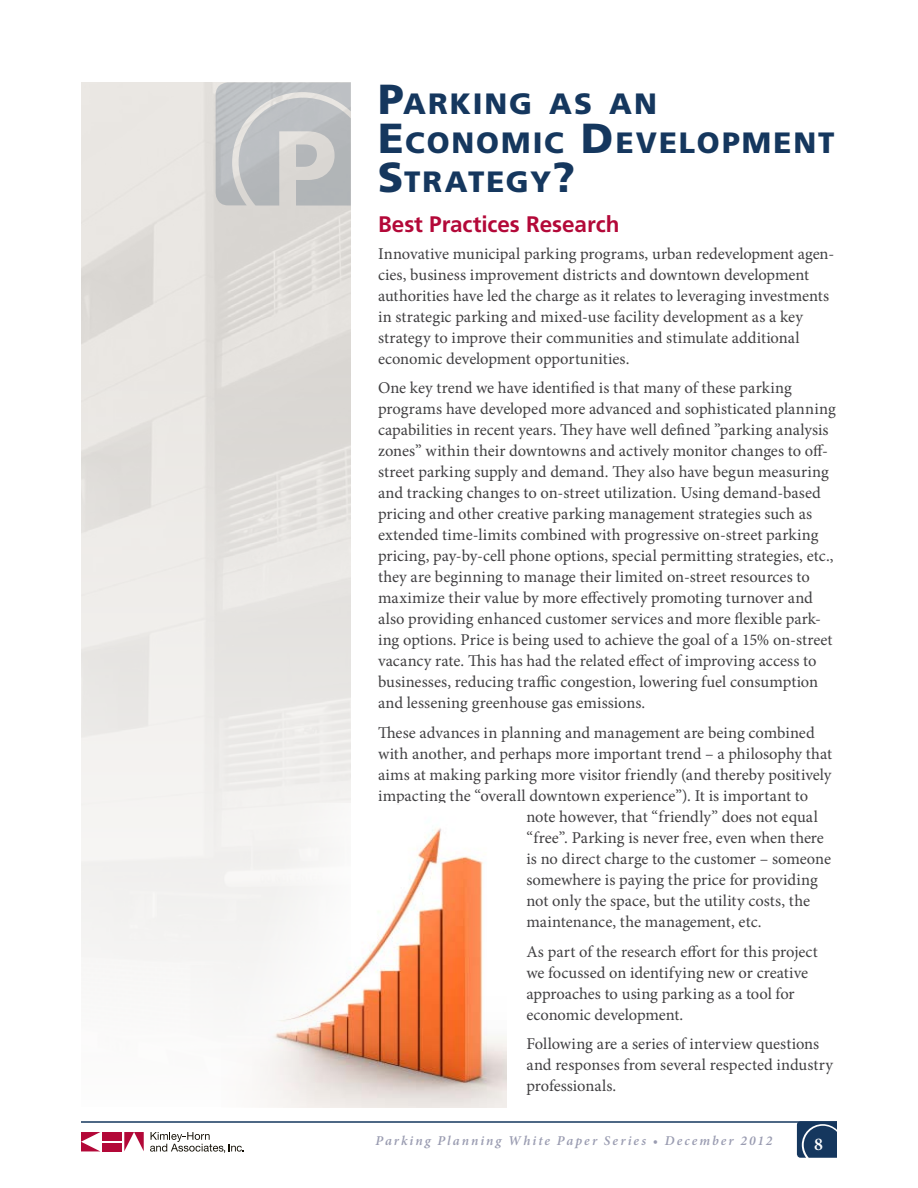
<style>
.page{position:relative;width:918px;height:1188px;background:#fff}
.page>*{position:absolute;margin:0;border:0;box-sizing:border-box;transform-origin:0 0}
.t1{font:900 29.4px/39px "Frutiger LT Std";letter-spacing:.065em;color:#15375e}
.t2{font:700 22.5px "Frutiger LT Std";letter-spacing:-.005em;color:#b30838}
.t3{font:600 18px "Minion Pro";color:#fff}
.t4{font:16.5px/21px "Minion Pro";color:#414042}
.t5{font:italic 600 13.5px "Minion Pro";letter-spacing:.15em;color:#9a9cb1}
.s1{font-size:42px}
</style>
<div class="page">
<svg style="left:81px;top:1132px;width:19px;height:19px"></svg>
<div style="left:103px;top:1132px;width:19px;height:9px;background:#b30838"></div>
<div style="left:103px;top:1143px;width:19px;height:8px;background:#b30838"></div>
<svg style="left:124px;top:1132px;width:20px;height:19px"></svg>
<svg style="left:150px;top:1132px;width:94px;height:21px"></svg>
<hr style="left:81px;top:1121px;width:756px;height:2px;background:#15375e">
<svg style="left:797px;top:1121px;width:40px;height:37px"></svg>
<img style="left:221px;top:803px;width:285px;height:304px">
<svg style="left:216px;top:82px;width:135px;height:124px"></svg>
<h1 class="t1" style="left:378px;top:84px;width:457px"><span class="s1">P</span>ARKING AS AN<br><span class="s1">E</span>CONOMIC <span class="s1">D</span>EVELOPMENT<br><span class="s1">S</span>TRATEGY<span class="s1">?</span></h1>
<h2 class="t2" style="left:378px;top:211px;width:243px">Best Practices Research</h2>
<p class="t4" style="left:378px;top:243px;width:458px">Innovative municipal parking programs, urban redevelopment agen&shy;cies, business improvement districts and downtown development authorities have led the charge as it relates to leveraging investments in strategic parking and mixed-use facility development as a key strategy to improve their communities and stimulate additional economic development opportunities.</p>
<p class="t4" style="left:378px;top:378px;width:459px">One key trend we have identified is that many of these parking programs have developed more advanced and sophisticated planning capabilities in recent years. They have well defined ”parking analysis zones” within their downtowns and actively monitor changes to off&shy;street parking supply and demand. They also have begun measuring and tracking changes to on-street utilization. Using demand-based pricing and other creative parking management strategies such as extended time-limits combined with progressive on-street parking pricing, pay-by-cell phone options, special permitting strategies, etc., they are beginning to manage their limited on-street resources to maximize their value by more effectively promoting turnover and also providing enhanced customer services and more flexible park&shy;ing options. Price is being used to achieve the goal of a 15% on-street vacancy rate. This has had the related effect of improving access to businesses, reducing traffic congestion, lowering fuel consumption and lessening greenhouse gas emissions.</p>
<p class="t4" style="left:378px;top:722px;width:438px">These advances in planning and management are being combined</p>
<p class="t4" style="left:378px;top:743px;width:456px">with another, and perhaps more important trend – a philosophy that</p>
<p class="t4" style="left:378px;top:764px;width:455px">aims at making parking more visitor friendly (and thereby positively</p>
<p class="t4" style="left:378px;top:785px;width:432px">impacting the “overall downtown experience”). It is important to</p>
<p class="t4" style="left:526px;top:806px;width:293px">note however, that “friendly” does not equal</p>
<p class="t4" style="left:526px;top:827px;width:299px">“free”. Parking is never free, even when there</p>
<p class="t4" style="left:526px;top:848px;width:306px">is no direct charge to the customer – someone</p>
<p class="t4" style="left:526px;top:869px;width:293px">somewhere is paying the price for providing</p>
<p class="t4" style="left:526px;top:890px;width:285px">not only the space, but the utility costs, the</p>
<p class="t4" style="left:526px;top:911px;width:237px">maintenance, the management, etc.</p>
<p class="t4" style="left:526px;top:941px;width:293px">As part of the research effort for this project we focussed on identifying new or creative approaches to using parking as a tool for economic development.</p>
<p class="t4" style="left:526px;top:1034px;width:309px">Following are a series of interview questions and responses from several respected industry professionals.</p>
<p class="t5" style="left:376px;top:1131px;width:398px">Parking Planning White Paper Series • December 2012</p>
<p class="t3" style="left:814px;top:1131px;width:10px">8</p>
</div>
